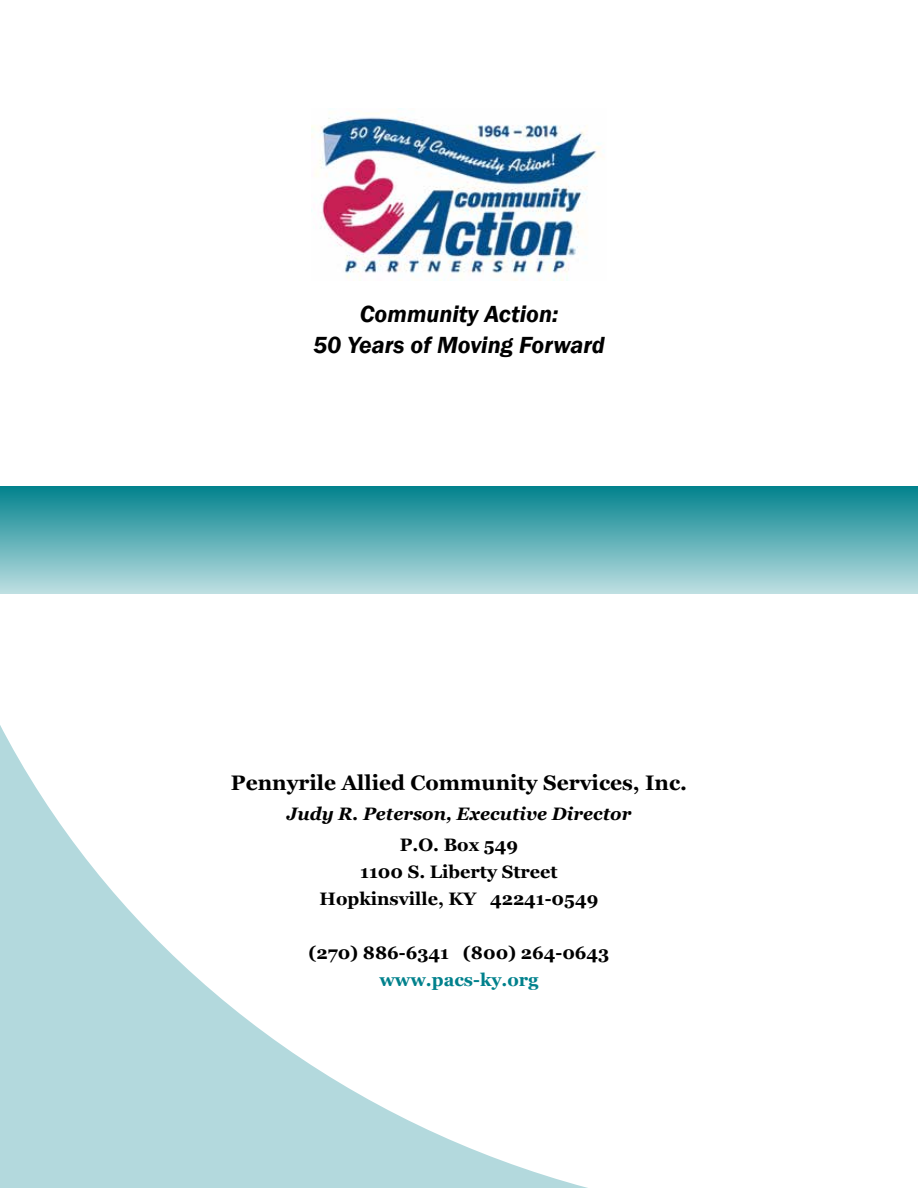
<style>
.page{position:relative;width:918px;height:1188px;background:#fff}
.page>*{position:absolute;margin:0;border:0;box-sizing:border-box;transform-origin:0 0}
.t1{font:italic 600 24px/31.5px "Franklin Gothic";color:#000;text-align:center}
.t2{font:700 21px "Georgia";color:#000}
.t3{font:700 18px/27px "Georgia";color:#000;text-align:center}
.t4{font:italic 700 18px "Georgia";color:#000}
.t5{font:700 18px "Georgia";color:#00818c}
</style>
<div class="page">
<svg style="left:0;top:280px;width:588px;height:908px"></svg>
<div style="left:0;top:486px;width:918px;height:108px;background:linear-gradient(to bottom,#01828d,#bddfe1)"></div>
<img style="left:311px;top:108px;width:293px;height:172px">
<h1 class="t1" style="left:313px;top:298px;width:293px">Community Action:<br>50 Years of Moving Forward</h1>
<p class="t2" style="left:231px;top:769px;width:458px">Pennyrile Allied Community Services, Inc.</p>
<p class="t4" style="left:287px;top:802px;width:346px">Judy R. Peterson, Executive Director</p>
<p class="t3" style="left:320px;top:832px;width:280px">P.O. Box 549<br>1100 S. Liberty Street<br>Hopkinsville, KY 42241-0549</p>
<p class="t3" style="left:308px;top:940px;width:303px">(270) 886-6341 (800) 264-0643</p>
<p class="t5" style="left:379px;top:969px;width:161px">www.pacs-ky.org</p>
</div>
